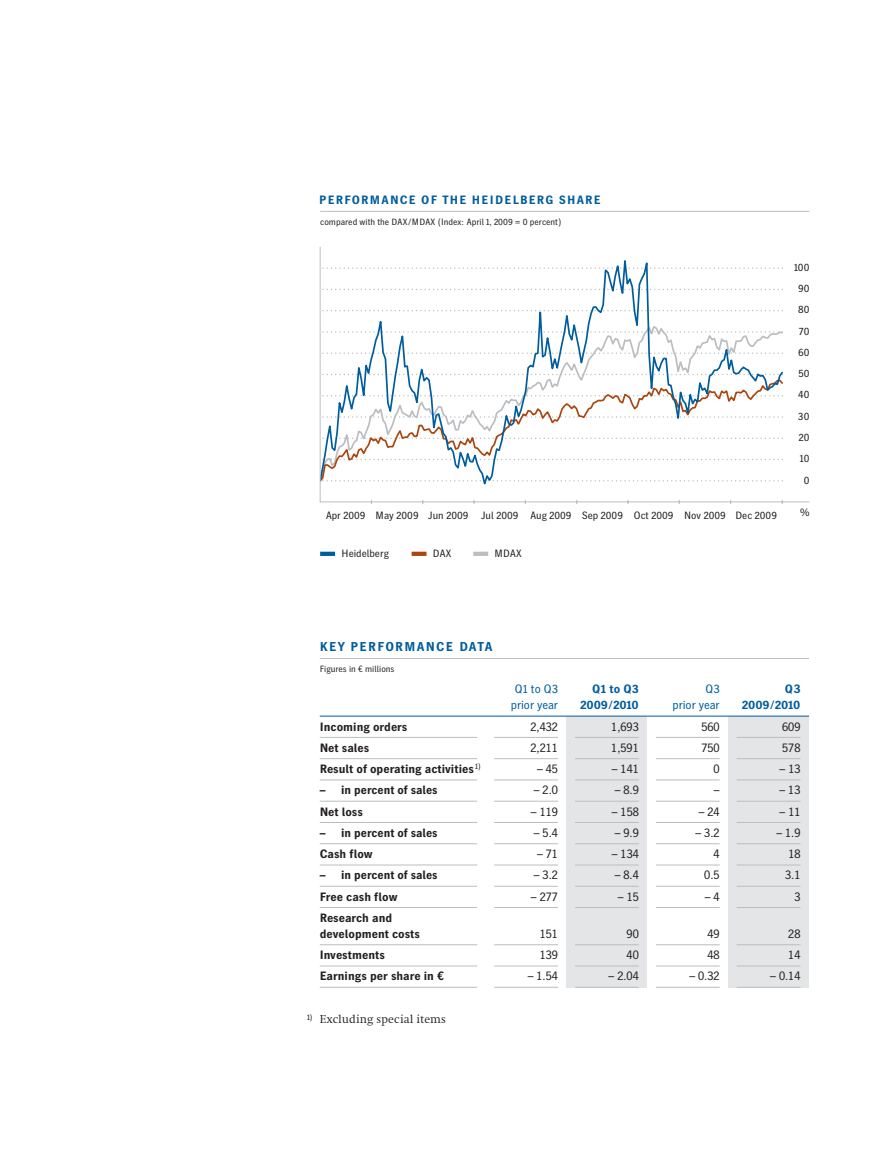
<style>
.page{position:relative;width:893px;height:1169px;background:#fff}
.page>*{position:absolute;margin:0;border:0;box-sizing:border-box;transform-origin:0 0}
.t1{font:700 12.75px "HD Gothic Prop NM";letter-spacing:.1em;color:#005d9d}
.t2{font:700 12px/15.9px "HD Gothic Prop NM";color:#231f20}
.t3{font:12px "HD Gothic Tab NM";color:#231f20}
.t4{font:700 12px "HD Gothic Prop NM";letter-spacing:.1em;color:#005d9d}
.t5{font:12px "HD Gothic Prop NM";color:#005d9d}
.t6{font:12px "HD Antiqua NM";color:#231f20}
.t7{font:700 12px "HD Gothic Prop NM";letter-spacing:-.005em;color:#005d9d}
.t8{font:700 12px "HD Gothic Tab NM";color:#005d9d}
.t9{font:10.5px/21.3px "HD Gothic Prop NM";color:#231f20;text-align:right}
.t10{font:9px "HD Gothic Prop NM";color:#231f20}
</style>
<div class="page">
<div style="left:728px;top:716px;width:81px;height:271px;background:#e4e5e6"></div>
<div style="left:566px;top:716px;width:81px;height:271px;background:#e4e5e6"></div>
<div style="left:320px;top:551px;width:15px;height:5px;background:#005d9d"></div>
<div style="left:411px;top:551px;width:15px;height:5px;background:#aa4610"></div>
<div style="left:473px;top:551px;width:15px;height:5px;background:#bbbdc0"></div>
<svg style="left:319px;top:211px;width:491px;height:293px"></svg>
<hr style="left:320px;top:737px;width:157px;height:1px;background:#bbbdc0">
<hr style="left:494px;top:737px;width:64px;height:1px;background:#bbbdc0">
<hr style="left:575px;top:737px;width:64px;height:1px;background:#bbbdc0">
<hr style="left:656px;top:737px;width:63px;height:1px;background:#bbbdc0">
<hr style="left:736px;top:737px;width:64px;height:1px;background:#bbbdc0">
<hr style="left:320px;top:758px;width:157px;height:1px;background:#bbbdc0">
<hr style="left:494px;top:758px;width:64px;height:1px;background:#bbbdc0">
<hr style="left:575px;top:758px;width:64px;height:1px;background:#bbbdc0">
<hr style="left:656px;top:758px;width:63px;height:1px;background:#bbbdc0">
<hr style="left:736px;top:758px;width:64px;height:1px;background:#bbbdc0">
<hr style="left:320px;top:779px;width:157px;height:1px;background:#bbbdc0">
<hr style="left:494px;top:779px;width:64px;height:1px;background:#bbbdc0">
<hr style="left:575px;top:779px;width:64px;height:1px;background:#bbbdc0">
<hr style="left:656px;top:779px;width:63px;height:1px;background:#bbbdc0">
<hr style="left:736px;top:779px;width:64px;height:1px;background:#bbbdc0">
<hr style="left:320px;top:800px;width:157px;height:1px;background:#bbbdc0">
<hr style="left:494px;top:800px;width:64px;height:1px;background:#bbbdc0">
<hr style="left:575px;top:800px;width:64px;height:1px;background:#bbbdc0">
<hr style="left:656px;top:800px;width:63px;height:1px;background:#bbbdc0">
<hr style="left:736px;top:800px;width:64px;height:1px;background:#bbbdc0">
<hr style="left:320px;top:822px;width:157px;height:1px;background:#bbbdc0">
<hr style="left:494px;top:822px;width:64px;height:1px;background:#bbbdc0">
<hr style="left:575px;top:822px;width:64px;height:1px;background:#bbbdc0">
<hr style="left:656px;top:822px;width:63px;height:1px;background:#bbbdc0">
<hr style="left:736px;top:822px;width:64px;height:1px;background:#bbbdc0">
<hr style="left:320px;top:843px;width:157px;height:1px;background:#bbbdc0">
<hr style="left:494px;top:843px;width:64px;height:1px;background:#bbbdc0">
<hr style="left:575px;top:843px;width:64px;height:1px;background:#bbbdc0">
<hr style="left:656px;top:843px;width:63px;height:1px;background:#bbbdc0">
<hr style="left:736px;top:843px;width:64px;height:1px;background:#bbbdc0">
<hr style="left:320px;top:864px;width:157px;height:1px;background:#bbbdc0">
<hr style="left:494px;top:864px;width:64px;height:1px;background:#bbbdc0">
<hr style="left:575px;top:864px;width:64px;height:1px;background:#bbbdc0">
<hr style="left:656px;top:864px;width:63px;height:1px;background:#bbbdc0">
<hr style="left:736px;top:864px;width:64px;height:1px;background:#bbbdc0">
<hr style="left:320px;top:885px;width:157px;height:1px;background:#bbbdc0">
<hr style="left:494px;top:885px;width:64px;height:1px;background:#bbbdc0">
<hr style="left:575px;top:885px;width:64px;height:1px;background:#bbbdc0">
<hr style="left:656px;top:885px;width:63px;height:1px;background:#bbbdc0">
<hr style="left:736px;top:885px;width:64px;height:1px;background:#bbbdc0">
<hr style="left:320px;top:907px;width:157px;height:1px;background:#bbbdc0">
<hr style="left:494px;top:907px;width:64px;height:1px;background:#bbbdc0">
<hr style="left:575px;top:907px;width:64px;height:1px;background:#bbbdc0">
<hr style="left:656px;top:907px;width:63px;height:1px;background:#bbbdc0">
<hr style="left:736px;top:907px;width:64px;height:1px;background:#bbbdc0">
<hr style="left:320px;top:944px;width:157px;height:1px;background:#bbbdc0">
<hr style="left:494px;top:944px;width:64px;height:1px;background:#bbbdc0">
<hr style="left:575px;top:944px;width:64px;height:1px;background:#bbbdc0">
<hr style="left:656px;top:944px;width:63px;height:1px;background:#bbbdc0">
<hr style="left:736px;top:944px;width:64px;height:1px;background:#bbbdc0">
<hr style="left:320px;top:965px;width:157px;height:1px;background:#bbbdc0">
<hr style="left:494px;top:965px;width:64px;height:1px;background:#bbbdc0">
<hr style="left:575px;top:965px;width:64px;height:1px;background:#bbbdc0">
<hr style="left:656px;top:965px;width:63px;height:1px;background:#bbbdc0">
<hr style="left:736px;top:965px;width:64px;height:1px;background:#bbbdc0">
<hr style="left:320px;top:986px;width:157px;height:1px;background:#bbbdc0">
<hr style="left:494px;top:986px;width:64px;height:1px;background:#bbbdc0">
<hr style="left:575px;top:986px;width:64px;height:1px;background:#bbbdc0">
<hr style="left:656px;top:986px;width:63px;height:1px;background:#bbbdc0">
<hr style="left:736px;top:986px;width:64px;height:1px;background:#bbbdc0">
<hr style="left:320px;top:715px;width:489px;height:1px;background:#005d9d">
<hr style="left:320px;top:658px;width:489px;height:1px;background:#bbbdc0">
<p class="t4" style="left:319px;top:195px;width:283px">PERFORMANCE OF THE HEIDELBERG SHARE</p>
<p class="t10" style="left:320px;top:219px;width:243px">compared with the DAX/MDAX (Index: April 1, 2009 = 0 percent)</p>
<p class="t9" style="left:375px;top:505px;width:403px">May 2009 Jun 2009 Jul 2009 Aug 2009 Sep 2009 Oct 2009 Nov 2009 Dec 2009</p>
<p class="t9" style="left:326px;top:505px;width:41px">Apr 2009</p>
<p class="t9" style="left:341px;top:543px;width:49px">Heidelberg</p>
<p class="t9" style="left:433px;top:543px;width:20px">DAX</p>
<p class="t9" style="left:494px;top:543px;width:28px">MDAX</p>
<p class="t9" style="left:794px;top:257px;width:17px">100<br>90<br>80<br>70<br>60<br>50<br>40<br>30<br>20<br>10<br>0</p>
<p class="t9" style="left:800px;top:502px;width:11px">%</p>
<p class="t1" style="left:320px;top:641px;width:174px">KEY PERFORMANCE DATA</p>
<p class="t10" style="left:320px;top:665px;width:76px">Figures in € millions</p>
<p class="t5" style="left:515px;top:684px;width:45px">Q1 to Q3</p>
<p class="t4" style="left:592px;top:684px;width:48px">Q1 to Q3</p>
<p class="t5" style="left:705px;top:684px;width:16px">Q3</p>
<p class="t8" style="left:784px;top:684px;width:17px">Q3</p>
<p class="t5" style="left:510px;top:700px;width:49px">prior year</p>
<p class="t7" style="left:580px;top:700px;width:60px">2009/2010</p>
<p class="t5" style="left:672px;top:700px;width:49px">prior year</p>
<p class="t7" style="left:742px;top:700px;width:60px">2009/2010</p>
<p class="t2" style="left:320px;top:719px;width:89px">Incoming orders</p>
<p class="t3" style="left:530px;top:722px;width:29px">2,432</p>
<p class="t3" style="left:611px;top:722px;width:29px">1,693</p>
<p class="t3" style="left:701px;top:722px;width:20px">560</p>
<p class="t3" style="left:782px;top:722px;width:20px">609</p>
<p class="t2" style="left:320px;top:740px;width:51px">Net sales</p>
<p class="t3" style="left:530px;top:743px;width:29px">2,211</p>
<p class="t3" style="left:611px;top:743px;width:29px">1,591</p>
<p class="t3" style="left:701px;top:743px;width:20px">750</p>
<p class="t3" style="left:782px;top:743px;width:20px">578</p>
<p class="t2" style="left:320px;top:762px;width:162px">Result of operating activities<sup>1)</sup></p>
<p class="t3" style="left:537px;top:764px;width:22px">– 45</p>
<p class="t3" style="left:611px;top:764px;width:29px">– 141</p>
<p class="t3" style="left:713px;top:764px;width:8px">0</p>
<p class="t3" style="left:779px;top:764px;width:22px">– 13</p>
<p class="t2" style="left:320px;top:783px;width:119px">– in percent of sales</p>
<p class="t3" style="left:534px;top:785px;width:26px">– 2.0</p>
<p class="t3" style="left:614px;top:785px;width:26px">– 8.9</p>
<p class="t3" style="left:714px;top:785px;width:7px">–</p>
<p class="t3" style="left:779px;top:785px;width:22px">– 13</p>
<p class="t2" style="left:320px;top:804px;width:45px">Net loss</p>
<p class="t3" style="left:531px;top:807px;width:29px">– 119</p>
<p class="t3" style="left:611px;top:807px;width:29px">– 158</p>
<p class="t3" style="left:698px;top:807px;width:22px">– 24</p>
<p class="t3" style="left:779px;top:807px;width:22px">– 11</p>
<p class="t2" style="left:320px;top:825px;width:119px">– in percent of sales</p>
<p class="t3" style="left:534px;top:828px;width:26px">– 5.4</p>
<p class="t3" style="left:614px;top:828px;width:26px">– 9.9</p>
<p class="t3" style="left:695px;top:828px;width:26px">– 3.2</p>
<p class="t3" style="left:776px;top:828px;width:26px">– 1.9</p>
<p class="t2" style="left:320px;top:847px;width:54px">Cash flow</p>
<p class="t3" style="left:537px;top:849px;width:22px">– 71</p>
<p class="t3" style="left:611px;top:849px;width:29px">– 134</p>
<p class="t3" style="left:713px;top:849px;width:8px">4</p>
<p class="t3" style="left:788px;top:849px;width:14px">18</p>
<p class="t2" style="left:320px;top:868px;width:119px">– in percent of sales</p>
<p class="t3" style="left:534px;top:871px;width:26px">– 3.2</p>
<p class="t3" style="left:614px;top:871px;width:26px">– 8.4</p>
<p class="t3" style="left:704px;top:871px;width:17px">0.5</p>
<p class="t3" style="left:785px;top:871px;width:17px">3.1</p>
<p class="t2" style="left:320px;top:889px;width:79px">Free cash flow</p>
<p class="t3" style="left:531px;top:892px;width:29px">– 277</p>
<p class="t3" style="left:618px;top:892px;width:22px">– 15</p>
<p class="t3" style="left:704px;top:892px;width:16px">– 4</p>
<p class="t3" style="left:794px;top:892px;width:8px">3</p>
<p class="t2" style="left:320px;top:910px;width:102px">Research and development costs</p>
<p class="t3" style="left:539px;top:929px;width:20px">151</p>
<p class="t3" style="left:626px;top:929px;width:14px">90</p>
<p class="t3" style="left:707px;top:929px;width:14px">49</p>
<p class="t3" style="left:788px;top:929px;width:14px">28</p>
<p class="t2" style="left:320px;top:948px;width:67px">Investments</p>
<p class="t3" style="left:539px;top:950px;width:20px">139</p>
<p class="t3" style="left:626px;top:950px;width:14px">40</p>
<p class="t3" style="left:707px;top:950px;width:14px">48</p>
<p class="t3" style="left:788px;top:950px;width:14px">14</p>
<p class="t2" style="left:320px;top:969px;width:126px">Earnings per share in €</p>
<p class="t3" style="left:527px;top:971px;width:32px">– 1.54</p>
<p class="t3" style="left:608px;top:971px;width:32px">– 2.04</p>
<p class="t3" style="left:689px;top:971px;width:32px">– 0.32</p>
<p class="t3" style="left:770px;top:971px;width:32px">– 0.14</p>
<p class="t6" style="left:307px;top:1014px;width:140px"><sup>1)</sup> Excluding special items</p>
</div>
